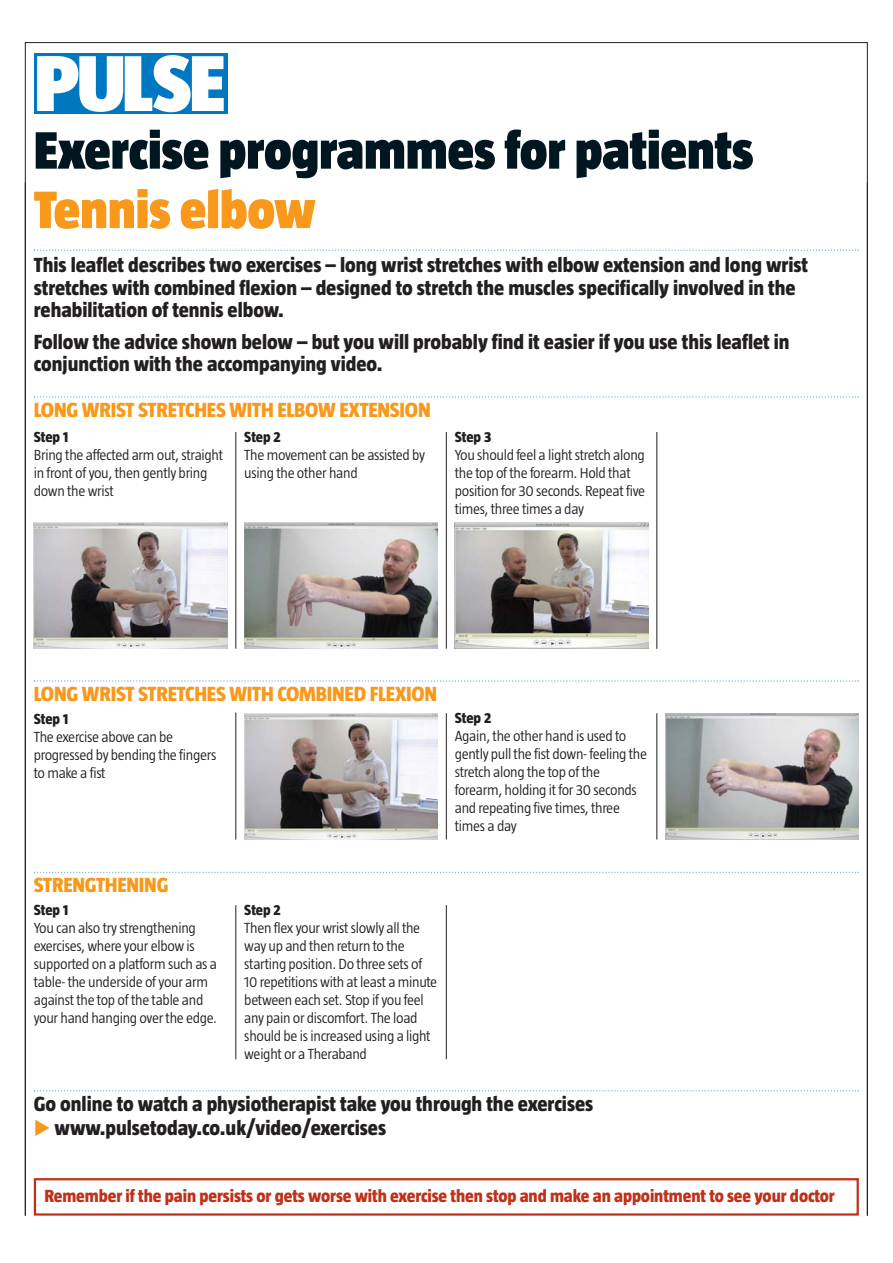
<style>
.page{position:relative;width:893px;height:1263px;background:#fff}
.page>*{position:absolute;margin:0;border:0;box-sizing:border-box;transform-origin:0 0}
.t1{font:900 54px "Taz";color:#001722}
.t2{font:900 54px "Taz";color:#f8991c}
.t3{font:800 21px/22.5px "Taz";color:#231f20}
.t4{font:800 21px "Pulse Taz";letter-spacing:-.01em;color:#f8991c}
.t5{font:800 18px "Taz";letter-spacing:-.005em;color:#bf311a}
.t6{font:300 15px/18px "Taz";letter-spacing:-.02em;color:#231f20}
.t7{font:800 15px "Taz";color:#231f20}
.s1{font-family:"Pulse Taz";font-weight:300;font-style:italic;color:#f8991c}
</style>
<div class="page">
<hr style="left:867px;top:182px;width:1px;height:1034px;background:#231f20">
<div style="left:34px;top:53px;width:193px;height:61px;background:#0078c1"></div>
<svg style="left:37px;top:55px;width:187px;height:57px"></svg>
<svg style="left:34px;top:249px;width:825px;height:2px"></svg>
<img style="left:34px;top:523px;width:193px;height:126px">
<img style="left:244px;top:713px;width:194px;height:127px">
<img style="left:665px;top:713px;width:194px;height:127px">
<img style="left:244px;top:523px;width:194px;height:126px">
<img style="left:455px;top:522px;width:193px;height:127px">
<div style="left:34px;top:1178px;width:825px;height:38px;border:2px solid #bf311a"></div>
<svg style="left:34px;top:1090px;width:825px;height:2px"></svg>
<hr style="left:236px;top:432px;width:1px;height:217px;background:#231f20">
<hr style="left:236px;top:713px;width:1px;height:127px;background:#231f20">
<hr style="left:236px;top:905px;width:1px;height:154px;background:#231f20">
<hr style="left:446px;top:905px;width:1px;height:154px;background:#231f20">
<hr style="left:446px;top:713px;width:1px;height:127px;background:#231f20">
<hr style="left:656px;top:713px;width:1px;height:127px;background:#231f20">
<hr style="left:446px;top:432px;width:1px;height:217px;background:#231f20">
<hr style="left:656px;top:432px;width:1px;height:217px;background:#231f20">
<svg style="left:34px;top:680px;width:825px;height:2px"></svg>
<svg style="left:34px;top:872px;width:825px;height:1px"></svg>
<svg style="left:34px;top:396px;width:825px;height:2px"></svg>
<h1 class="t1" style="left:34px;top:130px;width:721px">Exercise programmes for patients</h1>
<h1 class="t2" style="left:34px;top:189px;width:283px">Tennis elbow</h1>
<h2 class="t3" style="left:34px;top:255px;width:776px">This leaflet describes two exercises – long wrist stretches with elbow extension and long wrist stretches with combined flexion – designed to stretch the muscles specifically involved in the rehabilitation of tennis elbow.</h2>
<h2 class="t3" style="left:34px;top:332px;width:757px">Follow the advice shown below – but you will probably find it easier if you use this leaflet in conjunction with the accompanying video.</h2>
<h2 class="t4" style="left:34px;top:402px;width:398px">LONG WRIST STRETCHES WITH ELBOW EXTENSION</h2>
<p class="t7" style="left:34px;top:432px;width:36px">Step 1</p>
<p class="t6" style="left:34px;top:447px;width:191px">Bring the affected arm out, straight in front of you, then gently bring down the wrist</p>
<p class="t7" style="left:244px;top:432px;width:38px">Step 2</p>
<p class="t6" style="left:244px;top:447px;width:182px">The movement can be assisted by using the other hand</p>
<p class="t7" style="left:455px;top:432px;width:38px">Step 3</p>
<p class="t6" style="left:455px;top:447px;width:192px">You should feel a light stretch along the top of the forearm. Hold that position for 30 seconds. Repeat five times, three times a day</p>
<h2 class="t4" style="left:34px;top:686px;width:405px">LONG WRIST STRETCHES WITH COMBINED FLEXION</h2>
<p class="t7" style="left:34px;top:713px;width:36px">Step 1</p>
<p class="t6" style="left:34px;top:729px;width:184px">The exercise above can be progressed by bending the fingers to make a fist</p>
<h2 class="t4" style="left:34px;top:877px;width:136px">STRENGTHENING</h2>
<p class="t7" style="left:34px;top:905px;width:36px">Step 1</p>
<p class="t6" style="left:34px;top:920px;width:185px">You can also try strengthening exercises, where your elbow is supported on a platform such as a table- the underside of your arm against the top of the table and your hand hanging over the edge.</p>
<p class="t7" style="left:244px;top:905px;width:38px">Step 2</p>
<p class="t6" style="left:244px;top:920px;width:194px">Then flex your wrist slowly all the way up and then return to the starting position. Do three sets of<br>10 repetitions with at least a minute between each set. Stop if you feel any pain or discomfort. The load should be is increased using a light weight or a Theraband</p>
<p class="t7" style="left:455px;top:713px;width:38px">Step 2</p>
<p class="t6" style="left:455px;top:728px;width:194px">Again, the other hand is used to gently pull the fist down- feeling the stretch along the top of the forearm, holding it for 30 seconds and repeating five times, three times a day</p>
<h2 class="t3" style="left:34px;top:1094px;width:561px">Go online to watch a physiotherapist take you through the exercises</h2>
<h2 class="t3" style="left:34px;top:1118px;width:354px"><span class="s1">•</span> www.pulsetoday.co.uk/video/exercises</h2>
<p class="t5" style="left:45px;top:1189px;width:792px">Remember if the pain persists or gets worse with exercise then stop and make an appointment to see your doctor</p>
</div>
